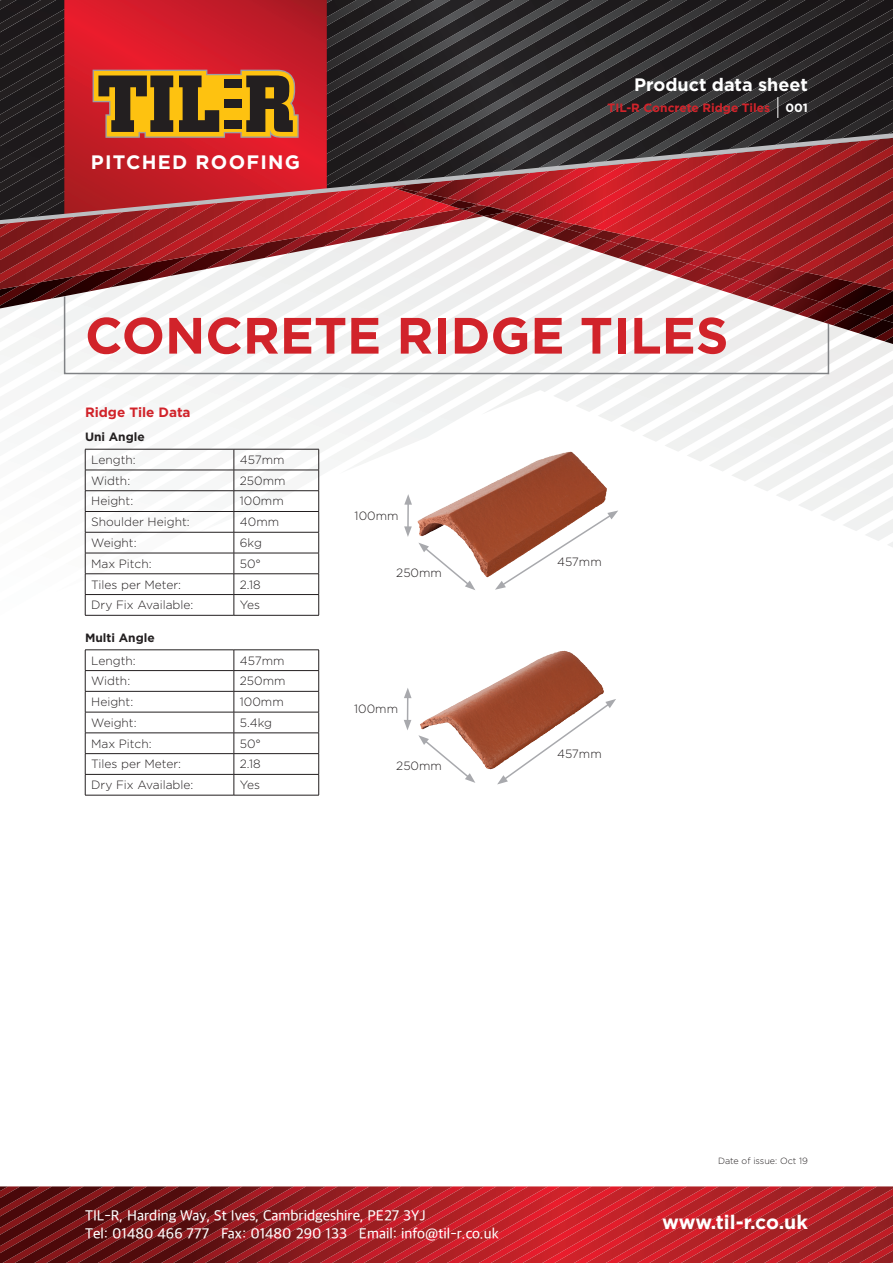
<style>
.page{position:relative;width:893px;height:1263px;background:#fff}
.page>*{position:absolute;margin:0;border:0;box-sizing:border-box;transform-origin:0 0}
.t1{font:700 51px "Gotham";color:#d1232a}
.t2{font:700 19.5px "Gotham";letter-spacing:-.005em;color:#fff}
.t3{font:700 19.5px "Gotham";letter-spacing:.065em;color:#fff}
.t4{font:700 18px "Gotham";color:#fff}
.t5{font:500 15px/18px "Apple SD Gothic Neo";color:#fff}
.t6{font:700 13.5px "Gotham";color:#d1232a}
.t7{font:300 12px "Gotham";color:#231f20}
.t8{font:700 12px "Gotham";color:#d1232a}
.t9{font:700 12px "Gotham";color:#231f20}
.t10{font:700 12px "Gotham";color:#fff}
.t11{font:300 9px "Gotham";color:#231f20}
</style>
<div class="page">
<img style="left:0;top:1186px;width:893px;height:77px">
<svg style="left:84px;top:511px;width:809px;height:20px"></svg>
<img style="left:852px;top:0;width:39px;height:133px">
<svg style="left:84px;top:464px;width:809px;height:47px"></svg>
<img style="left:812px;top:0;width:40px;height:133px">
<svg style="left:340px;top:375px;width:553px;height:116px"></svg>
<svg style="left:84px;top:375px;width:299px;height:89px"></svg>
<img style="left:773px;top:0;width:39px;height:133px">
<svg style="left:84px;top:375px;width:240px;height:66px"></svg>
<img style="left:733px;top:0;width:40px;height:133px">
<img style="left:694px;top:0;width:39px;height:133px">
<img style="left:655px;top:0;width:39px;height:133px">
<svg style="left:481px;top:270px;width:412px;height:202px"></svg>
<img style="left:830px;top:225px;width:63px;height:45px">
<img style="left:615px;top:0;width:40px;height:133px">
<img style="left:576px;top:0;width:39px;height:133px">
<svg style="left:0;top:310px;width:265px;height:108px"></svg>
<img style="left:0;top:292px;width:63px;height:18px">
<img style="left:536px;top:0;width:40px;height:133px">
<img style="left:0;top:292px;width:19px;height:12px">
<img style="left:0;top:281px;width:63px;height:11px">
<img style="left:497px;top:0;width:39px;height:133px">
<img style="left:0;top:225px;width:63px;height:56px">
<img style="left:457px;top:0;width:40px;height:133px">
<img style="left:0;top:225px;width:58px;height:34px">
<img style="left:418px;top:0;width:39px;height:133px">
<img style="left:0;top:225px;width:11px;height:11px">
<img style="left:378px;top:0;width:40px;height:133px">
<img style="left:339px;top:0;width:39px;height:133px">
<img style="left:327px;top:0;width:12px;height:133px">
<img style="left:0;top:99px;width:64px;height:23px">
<img style="left:0;top:77px;width:64px;height:22px">
<img style="left:0;top:54px;width:64px;height:23px">
<img style="left:0;top:0;width:64px;height:54px">
<img style="left:0;top:0;width:63px;height:31px">
<img style="left:0;top:0;width:23px;height:8px">
<svg style="left:64px;top:0;width:263px;height:133px;background:#ce1c29"></svg>
<svg style="left:0;top:133px;width:893px;height:92px;background:#8f292f"></svg>
<svg style="left:93px;top:70px;width:206px;height:68px;background:#916920"></svg>
<svg style="left:777px;top:97px;width:1px;height:21px"></svg>
<hr style="left:85px;top:449px;width:149px;height:1px;background:#231f20">
<hr style="left:234px;top:449px;width:85px;height:1px;background:#231f20">
<hr style="left:85px;top:470px;width:149px;height:1px;background:#231f20">
<hr style="left:234px;top:470px;width:85px;height:1px;background:#231f20">
<hr style="left:85px;top:490px;width:149px;height:1px;background:#231f20">
<hr style="left:234px;top:490px;width:85px;height:1px;background:#231f20">
<hr style="left:85px;top:511px;width:149px;height:1px;background:#231f20">
<hr style="left:234px;top:511px;width:85px;height:1px;background:#231f20">
<hr style="left:85px;top:532px;width:149px;height:1px;background:#231f20">
<hr style="left:234px;top:532px;width:85px;height:1px;background:#231f20">
<hr style="left:85px;top:553px;width:149px;height:1px;background:#231f20">
<hr style="left:234px;top:553px;width:85px;height:1px;background:#231f20">
<hr style="left:85px;top:573px;width:149px;height:1px;background:#231f20">
<hr style="left:234px;top:573px;width:85px;height:1px;background:#231f20">
<hr style="left:85px;top:594px;width:149px;height:1px;background:#231f20">
<svg style="left:85px;top:449px;width:1px;height:166px"></svg>
<hr style="left:234px;top:594px;width:85px;height:1px;background:#231f20">
<svg style="left:234px;top:449px;width:1px;height:166px"></svg>
<svg style="left:318px;top:449px;width:1px;height:166px"></svg>
<hr style="left:85px;top:615px;width:149px;height:1px;background:#231f20">
<hr style="left:234px;top:615px;width:85px;height:1px;background:#231f20">
<hr style="left:85px;top:649px;width:149px;height:1px;background:#231f20">
<hr style="left:234px;top:649px;width:85px;height:1px;background:#231f20">
<hr style="left:85px;top:670px;width:149px;height:1px;background:#231f20">
<hr style="left:234px;top:670px;width:85px;height:1px;background:#231f20">
<hr style="left:85px;top:691px;width:149px;height:1px;background:#231f20">
<hr style="left:234px;top:691px;width:85px;height:1px;background:#231f20">
<hr style="left:85px;top:712px;width:149px;height:1px;background:#231f20">
<hr style="left:234px;top:712px;width:85px;height:1px;background:#231f20">
<hr style="left:85px;top:733px;width:149px;height:1px;background:#231f20">
<hr style="left:234px;top:733px;width:85px;height:1px;background:#231f20">
<hr style="left:85px;top:753px;width:149px;height:1px;background:#231f20">
<hr style="left:234px;top:753px;width:85px;height:1px;background:#231f20">
<hr style="left:85px;top:774px;width:149px;height:1px;background:#231f20">
<svg style="left:85px;top:650px;width:1px;height:145px"></svg>
<hr style="left:234px;top:774px;width:85px;height:1px;background:#231f20">
<svg style="left:234px;top:650px;width:1px;height:145px"></svg>
<svg style="left:318px;top:650px;width:1px;height:145px"></svg>
<hr style="left:85px;top:795px;width:149px;height:1px;background:#231f20">
<hr style="left:234px;top:795px;width:85px;height:1px;background:#231f20">
<svg style="left:63px;top:216px;width:767px;height:159px"></svg>
<img style="left:493px;top:451px;width:77px;height:31px">
<img style="left:420px;top:651px;width:144px;height:78px">
<svg style="left:419px;top:543px;width:56px;height:47px"></svg>
<svg style="left:495px;top:510px;width:123px;height:80px"></svg>
<hr style="left:407px;top:502px;width:2px;height:27px;background:#a8a9ad">
<svg style="left:404px;top:494px;width:8px;height:11px"></svg>
<svg style="left:404px;top:526px;width:8px;height:11px"></svg>
<svg style="left:497px;top:699px;width:119px;height:85px"></svg>
<svg style="left:418px;top:735px;width:57px;height:48px"></svg>
<svg style="left:404px;top:688px;width:8px;height:42px"></svg>
<h2 class="t3" style="left:91px;top:150px;width:211px">PITCHED ROOFING</h2>
<p class="t4" style="left:634px;top:74px;width:175px">Product data sheet</p>
<p class="t8" style="left:608px;top:101px;width:164px">TIL-R Concrete Ridge Tiles</p>
<p class="t10" style="left:785px;top:101px;width:24px">001</p>
<p class="t1" style="left:85px;top:306px;width:645px">CONCRETE RIDGE TILES</p>
<p class="t6" style="left:85px;top:405px;width:107px">Ridge Tile Data</p>
<p class="t9" style="left:85px;top:430px;width:61px">Uni Angle</p>
<p class="t7" style="left:91px;top:453px;width:46px">Length:</p>
<p class="t7" style="left:240px;top:453px;width:46px">457mm</p>
<p class="t7" style="left:91px;top:474px;width:40px">Width:</p>
<p class="t7" style="left:240px;top:474px;width:47px">250mm</p>
<p class="t7" style="left:91px;top:495px;width:44px">Height:</p>
<p class="t7" style="left:240px;top:495px;width:45px">100mm</p>
<p class="t7" style="left:91px;top:515px;width:100px">Shoulder Height:</p>
<p class="t7" style="left:240px;top:515px;width:41px">40mm</p>
<p class="t7" style="left:91px;top:536px;width:47px">Weight:</p>
<p class="t7" style="left:240px;top:536px;width:24px">6kg</p>
<p class="t7" style="left:91px;top:557px;width:62px">Max Pitch:</p>
<p class="t7" style="left:240px;top:557px;width:23px">50°</p>
<p class="t7" style="left:91px;top:578px;width:91px">Tiles per Meter:</p>
<p class="t7" style="left:240px;top:578px;width:22px">2.18</p>
<p class="t7" style="left:91px;top:598px;width:104px">Dry Fix Available:</p>
<p class="t7" style="left:240px;top:598px;width:22px">Yes</p>
<p class="t9" style="left:85px;top:630px;width:71px">Multi Angle</p>
<p class="t7" style="left:91px;top:654px;width:46px">Length:</p>
<p class="t7" style="left:240px;top:654px;width:46px">457mm</p>
<p class="t7" style="left:91px;top:674px;width:40px">Width:</p>
<p class="t7" style="left:240px;top:674px;width:47px">250mm</p>
<p class="t7" style="left:91px;top:695px;width:44px">Height:</p>
<p class="t7" style="left:240px;top:695px;width:45px">100mm</p>
<p class="t7" style="left:91px;top:716px;width:47px">Weight:</p>
<p class="t7" style="left:240px;top:716px;width:34px">5.4kg</p>
<p class="t7" style="left:91px;top:737px;width:62px">Max Pitch:</p>
<p class="t7" style="left:240px;top:737px;width:23px">50°</p>
<p class="t7" style="left:91px;top:758px;width:91px">Tiles per Meter:</p>
<p class="t7" style="left:240px;top:758px;width:22px">2.18</p>
<p class="t7" style="left:91px;top:778px;width:104px">Dry Fix Available:</p>
<p class="t7" style="left:240px;top:778px;width:22px">Yes</p>
<p class="t7" style="left:355px;top:509px;width:45px">100mm</p>
<p class="t7" style="left:396px;top:566px;width:47px">250mm</p>
<p class="t7" style="left:354px;top:703px;width:45px">100mm</p>
<p class="t7" style="left:396px;top:759px;width:47px">250mm</p>
<p class="t7" style="left:557px;top:555px;width:46px">457mm</p>
<p class="t7" style="left:557px;top:747px;width:46px">457mm</p>
<p class="t11" style="left:718px;top:1156px;width:91px">Date of issue: Oct 19</p>
<p class="t5" style="left:85px;top:1208px;width:415px">TIL-R, Harding Way, St Ives, Cambridgeshire, PE27 3YJ<br>Tel: 01480 466 777 Fax: 01480 290 133 Email: info@til-r.co.uk</p>
<h2 class="t2" style="left:662px;top:1211px;width:147px">www.til-r.co.uk</h2>
</div>
